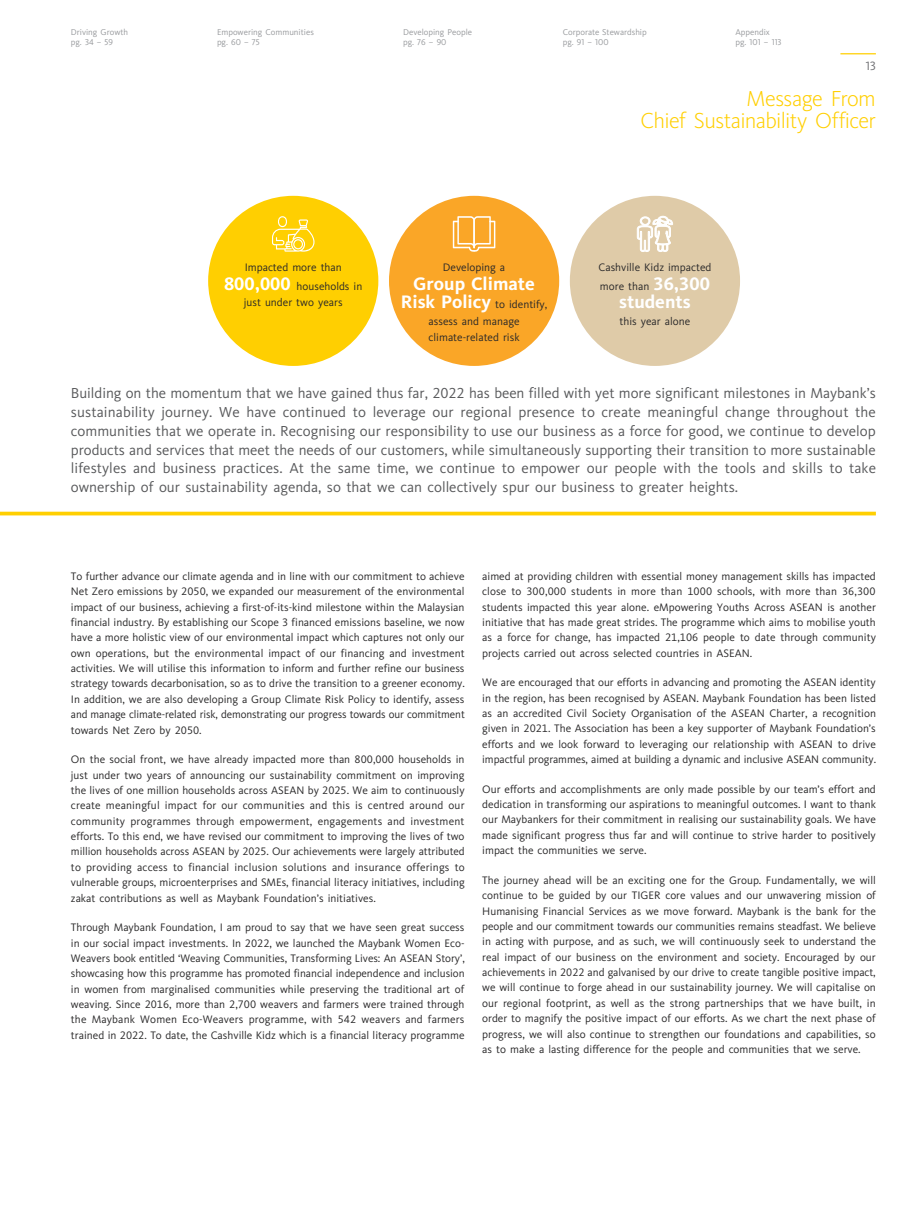
<style>
.page{position:relative;width:922px;height:1205px;background:#fff}
.page>*{position:absolute;margin:0;border:0;box-sizing:border-box;transform-origin:0 0}
.t1{font:300 22.5px/22.5px "Kievit OT";letter-spacing:-.025em;color:#ffcf01;text-align:right}
.t2{font:700 18.75px "Kievit OT";color:#fff}
.t3{font:15px/18.8px "Kievit OT";color:#58595b;text-align:justify}
.t4{font:12.5px "Kievit OT";color:#6d6e71}
.t5{font:11.25px/15.4px "Kievit OT";color:#292829;text-align:justify}
.t6{font:8.75px/10px "Kievit OT";color:#989a9d}
.s1{font-weight:700;font-size:18.75px;color:#fff}
</style>
<div class="page">
<div style="left:208px;top:196px;width:170px;height:170px;background:#ffcf01;border-radius:50%"></div>
<svg style="left:272px;top:216px;width:42px;height:36px"></svg>
<div style="left:389px;top:196px;width:170px;height:170px;background:#faa627;border-radius:50%"></div>
<svg style="left:452px;top:216px;width:43px;height:36px"></svg>
<div style="left:569px;top:196px;width:170px;height:170px;background:#dfcba8;border-radius:50%"></div>
<svg style="left:637px;top:216px;width:35px;height:36px"></svg>
<hr style="left:0;top:512px;width:875px;height:3px;background:#ffcf01">
<hr style="left:840px;top:53px;width:35px;height:1px;background:#ffcf01">
<p class="t6" style="left:71px;top:27px;width:59px">Driving Growth pg. 34 – 59</p>
<p class="t6" style="left:217px;top:27px;width:98px">Empowering Communities pg. 60 – 75</p>
<p class="t6" style="left:403px;top:27px;width:70px">Developing People pg. 76 – 90</p>
<p class="t6" style="left:562px;top:27px;width:85px">Corporate Stewardship pg. 91 – 100</p>
<p class="t6" style="left:735px;top:27px;width:48px">Appendix pg. 101 – 113</p>
<p class="t4" style="left:865px;top:59px;width:11px">13</p>
<h1 class="t1" style="left:640px;top:87px;width:237px">Message From<br>Chief Sustainability Officer</h1>
<p class="t5" style="left:224px;top:258px;width:140px;line-height:18.8px;text-align:center">Impacted more than<br><span class="s1">800,000</span> households in</p>
<p class="t5" style="left:244px;top:294px;width:100px">just under two years</p>
<p class="t5" style="left:443px;top:259px;width:64px">Developing a</p>
<h2 class="t2" style="left:413px;top:272px;width:123px">Group Climate</h2>
<p class="t5" style="left:400px;top:297px;width:148px;line-height:16.2px;text-align:center"><span class="s1">Risk Policy</span> to identify, assess and manage climate-related risk</p>
<p class="t5" style="left:598px;top:258px;width:114px;line-height:18.8px">Cashville Kidz impacted more than <span class="s1">36,300</span></p>
<h2 class="t2" style="left:619px;top:291px;width:73px">students</h2>
<p class="t5" style="left:619px;top:313px;width:72px">this year alone</p>
<p class="t3" style="left:71px;top:384px;width:806px">Building on the momentum that we have gained thus far, 2022 has been filled with yet more significant milestones in Maybank’s sustainability journey. We have continued to leverage our regional presence to create meaningful change throughout the communities that we operate in. Recognising our responsibility to use our business as a force for good, we continue to develop products and services that meet the needs of our customers, while simultaneously supporting their transition to more sustainable lifestyles and business practices. At the same time, we continue to empower our people with the tools and skills to take ownership of our sustainability agenda, so that we can collectively spur our business to greater heights.</p>
<p class="t5" style="left:71px;top:568px;width:395px">To further advance our climate agenda and in line with our commitment to achieve Net Zero emissions by 2050, we expanded our measurement of the environmental impact of our business, achieving a first-of-its-kind milestone within the Malaysian financial industry. By establishing our Scope 3 financed emissions baseline, we now have a more holistic view of our environmental impact which captures not only our own operations, but the environmental impact of our financing and investment activities. We will utilise this information to inform and further refine our business strategy towards decarbonisation, so as to drive the transition to a greener economy.<br>In addition, we are also developing a Group Climate Risk Policy to identify, assess and manage climate-related risk, demonstrating our progress towards our commitment towards Net Zero by 2050.</p>
<p class="t5" style="left:71px;top:752px;width:395px">On the social front, we have already impacted more than 800,000 households in just under two years of announcing our sustainability commitment on improving the lives of one million households across ASEAN by 2025. We aim to continuously create meaningful impact for our communities and this is centred around our community programmes through empowerment, engagements and investment efforts. To this end, we have revised our commitment to improving the lives of two million households across ASEAN by 2025. Our achievements were largely attributed to providing access to financial inclusion solutions and insurance offerings to vulnerable groups, microenterprises and SMEs, financial literacy initiatives, including zakat contributions as well as Maybank Foundation’s initiatives.</p>
<p class="t5" style="left:71px;top:920px;width:395px">Through Maybank Foundation, I am proud to say that we have seen great success in our social impact investments. In 2022, we launched the Maybank Women Eco-Weavers book entitled ‘Weaving Communities, Transforming Lives: An ASEAN Story’, showcasing how this programme has promoted financial independence and inclusion in women from marginalised communities while preserving the traditional art of weaving. Since 2016, more than 2,700 weavers and farmers were trained through the Maybank Women Eco-Weavers programme, with 542 weavers and farmers trained in 2022. To date, the Cashville Kidz which is a financial literacy programme</p>
<p class="t5" style="left:482px;top:568px;width:395px">aimed at providing children with essential money management skills has impacted close to 300,000 students in more than 1000 schools, with more than 36,300 students impacted this year alone. eMpowering Youths Across ASEAN is another initiative that has made great strides. The programme which aims to mobilise youth as a force for change, has impacted 21,106 people to date through community projects carried out across selected countries in ASEAN.</p>
<p class="t5" style="left:482px;top:675px;width:395px">We are encouraged that our efforts in advancing and promoting the ASEAN identity in the region, has been recognised by ASEAN. Maybank Foundation has been listed as an accredited Civil Society Organisation of the ASEAN Charter, a recognition given in 2021. The Association has been a key supporter of Maybank Foundation’s efforts and we look forward to leveraging our relationship with ASEAN to drive impactful programmes, aimed at building a dynamic and inclusive ASEAN community.</p>
<p class="t5" style="left:482px;top:781px;width:395px">Our efforts and accomplishments are only made possible by our team’s effort and dedication in transforming our aspirations to meaningful outcomes. I want to thank our Maybankers for their commitment in realising our sustainability goals. We have made significant progress thus far and will continue to strive harder to positively impact the communities we serve.</p>
<p class="t5" style="left:482px;top:872px;width:395px">The journey ahead will be an exciting one for the Group. Fundamentally, we will continue to be guided by our TIGER core values and our unwavering mission of Humanising Financial Services as we move forward. Maybank is the bank for the people and our commitment towards our communities remains steadfast. We believe in acting with purpose, and as such, we will continuously seek to understand the real impact of our business on the environment and society. Encouraged by our achievements in 2022 and galvanised by our drive to create tangible positive impact, we will continue to forge ahead in our sustainability journey. We will capitalise on our regional footprint, as well as the strong partnerships that we have built, in order to magnify the positive impact of our efforts. As we chart the next phase of progress, we will also continue to strengthen our foundations and capabilities, so as to make a lasting difference for the people and communities that we serve.</p>
</div>
